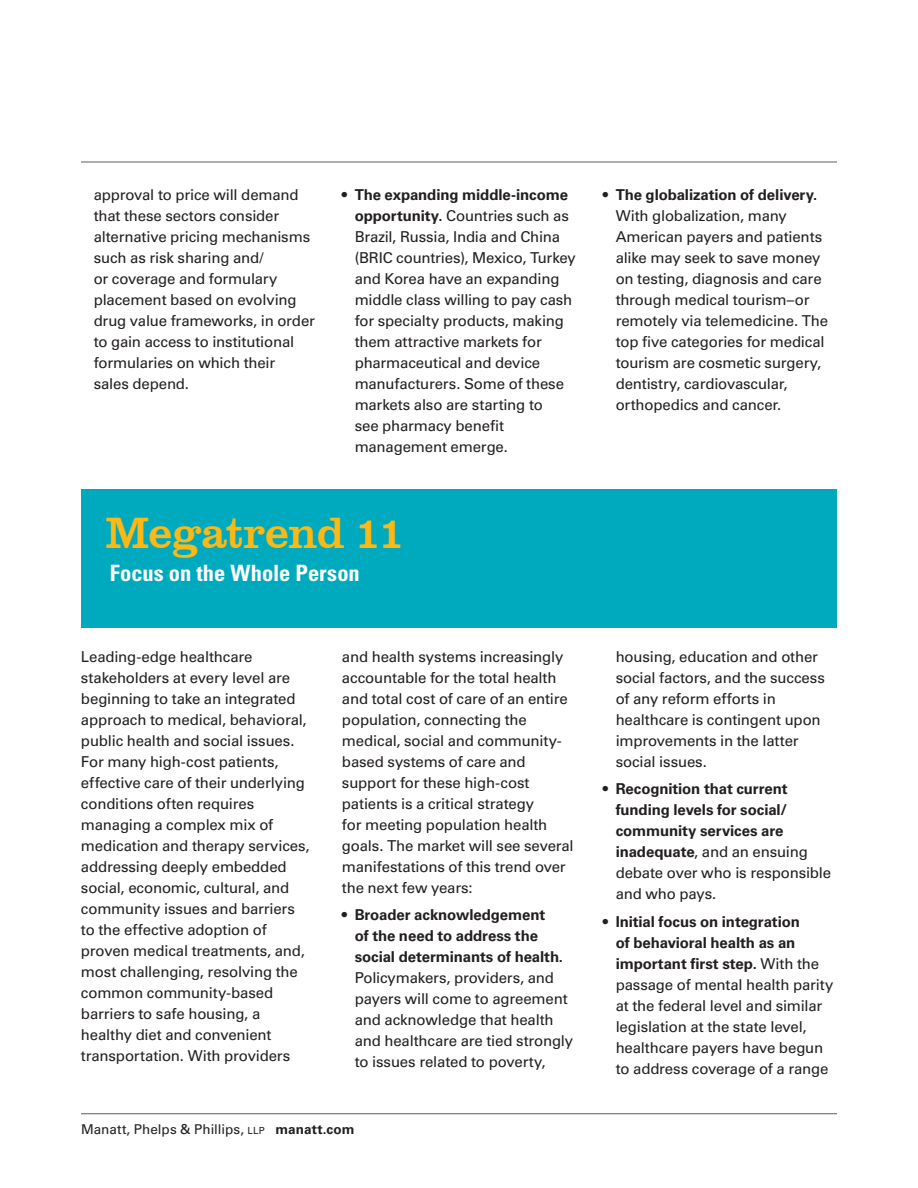
<style>
.page{position:relative;width:918px;height:1188px;background:#fff}
.page>*{position:absolute;margin:0;border:0;box-sizing:border-box;transform-origin:0 0}
.t1{font:45px "Clarendon BT";letter-spacing:-.02em;color:#fcb814}
.t2{font:700 condensed 22.5px "Univers LT Std";color:#fff}
.t3{font:15px/21px "Univers LT Std";letter-spacing:-.01em;color:#231f20}
.t4{font:700 15px/21px "Univers LT Std";letter-spacing:-.005em;color:#231f20}
.t5{font:13.5px "Univers LT Std";color:#231f20}
.s1{font-weight:700}
.s2{font-size:9.75px}
.s3{font-weight:400}
</style>
<div class="page">
<hr style="left:81px;top:162px;width:756px;height:1px;background:#5c5e67">
<hr style="left:81px;top:1113px;width:756px;height:1px;background:#5c5e67">
<div style="left:81px;top:489px;width:756px;height:139px;background:#00aabe"></div>
<p class="t3" style="left:94px;top:184px;width:223px">approval to price will demand that these sectors consider alternative pricing mechanisms such as risk sharing and/<br>or coverage and formulary placement based on evolving drug value frameworks, in order to gain access to institutional formularies on which their<br>sales depend.</p>
<p class="t3" style="left:355px;top:184px;width:223px;text-indent:-13px"><span class="s1">• The expanding middle-income opportunity.</span> Countries such as<br>Brazil, Russia, India and China (BRIC countries), Mexico, Turkey and Korea have an expanding middle class willing to pay cash for specialty products, making them attractive markets for pharmaceutical and device manufacturers. Some of these markets also are starting to<br>see pharmacy benefit management emerge.</p>
<p class="t4" style="left:603px;top:184px;width:216px">• The globalization of delivery.</p>
<p class="t3" style="left:616px;top:205px;width:214px">With globalization, many<br>American payers and patients alike may seek to save money on testing, diagnosis and care through medical tourism–or remotely via telemedicine. The top five categories for medical tourism are cosmetic surgery, dentistry, cardiovascular, orthopedics and cancer.</p>
<h1 class="t1" style="left:105px;top:505px;width:302px">Megatrend 11</h1>
<h2 class="t2" style="left:110px;top:559px;width:251px">Focus on the Whole Person</h2>
<p class="t3" style="left:81px;top:646px;width:230px">Leading-edge healthcare stakeholders at every level are beginning to take an integrated approach to medical, behavioral, public health and social issues.<br>For many high-cost patients, effective care of their underlying conditions often requires managing a complex mix of medication and therapy services, addressing deeply embedded social, economic, cultural, and community issues and barriers to the effective adoption of proven medical treatments, and, most challenging, resolving the common community-based barriers to safe housing, a healthy diet and convenient transportation. With providers</p>
<p class="t3" style="left:342px;top:646px;width:233px">and health systems increasingly accountable for the total health and total cost of care of an entire population, connecting the medical, social and community&shy;based systems of care and support for these high-cost patients is a critical strategy<br>for meeting population health goals. The market will see several manifestations of this trend over the next few years:</p>
<p class="t4" style="left:355px;top:905px;width:210px;text-indent:-13px">• Broader acknowledgement of the need to address the social determinants of health.</p>
<p class="t3" style="left:355px;top:968px;width:220px">Policymakers, providers, and payers will come to agreement and acknowledge that health and healthcare are tied strongly to issues related to poverty,</p>
<p class="t5" style="left:81px;top:1121px;width:275px">Manatt, Phelps &amp; Phillips, <span class="s2">LLP</span> <span class="s1">manatt.com</span></p>
<p class="t3" style="left:616px;top:646px;width:211px">housing, education and other social factors, and the success of any reform efforts in healthcare is contingent upon improvements in the latter social issues.</p>
<p class="t4" style="left:616px;top:779px;width:217px;text-indent:-13px">• Recognition that current funding levels for social/ community services are inadequate<span class="s3">, and an ensuing debate over who is responsible and who pays.</span></p>
<p class="t3" style="left:616px;top:911px;width:219px;text-indent:-13px"><span class="s1">• Initial focus on integration<br>of behavioral health as an important first step.</span> With the passage of mental health parity at the federal level and similar legislation at the state level, healthcare payers have begun to address coverage of a range</p>
</div>
